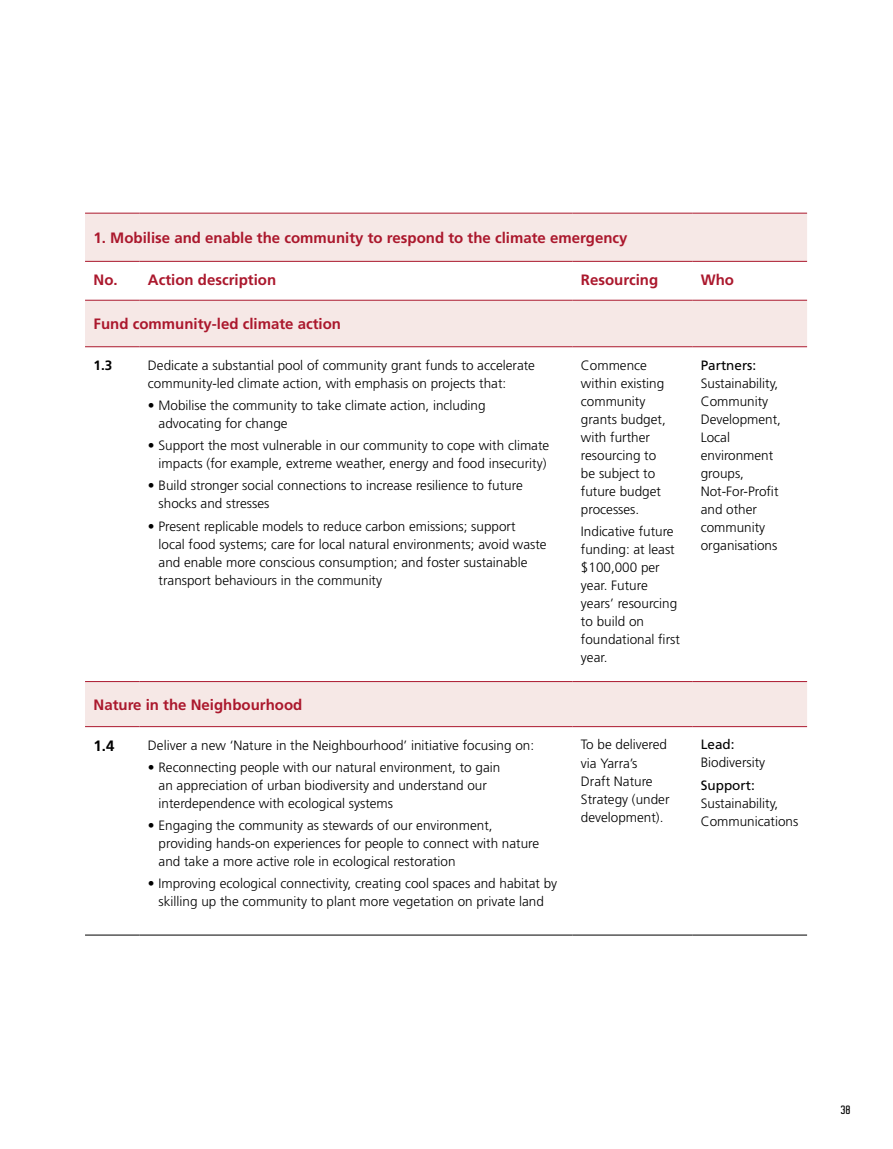
<style>
.page{position:relative;width:893px;height:1149px;background:#fff}
.page>*{position:absolute;margin:0;border:0;box-sizing:border-box;transform-origin:0 0}
.t1{font:700 15px "Frutiger LT Std";color:#ab182d}
.t2{font:700 15px "Frutiger LT Std";color:#000}
.t3{font:300 13.5px/18px "Frutiger LT Std";color:#000}
.t4{font:13.5px "Frutiger LT Std";color:#000}
.t5{font:700 13.5px "Frutiger LT Std";color:#000}
.t6{font:10.5px "Clarke";color:#000}
</style>
<div class="page">
<svg style="left:85px;top:214px;width:722px;height:512px"></svg>
<hr style="left:85px;top:934px;width:54px;height:1px;background:#000">
<hr style="left:139px;top:934px;width:433px;height:1px;background:#000">
<hr style="left:572px;top:934px;width:120px;height:1px;background:#000">
<hr style="left:692px;top:934px;width:115px;height:1px;background:#000">
<hr style="left:85px;top:300px;width:54px;height:1px;background:#ab182d">
<hr style="left:139px;top:300px;width:433px;height:1px;background:#ab182d">
<hr style="left:572px;top:300px;width:120px;height:1px;background:#ab182d">
<hr style="left:692px;top:300px;width:115px;height:1px;background:#ab182d">
<hr style="left:85px;top:346px;width:54px;height:1px;background:#ab182d">
<hr style="left:139px;top:346px;width:433px;height:1px;background:#ab182d">
<hr style="left:572px;top:346px;width:120px;height:1px;background:#ab182d">
<hr style="left:692px;top:346px;width:115px;height:1px;background:#ab182d">
<hr style="left:85px;top:681px;width:54px;height:1px;background:#ab182d">
<hr style="left:139px;top:681px;width:433px;height:1px;background:#ab182d">
<hr style="left:572px;top:681px;width:120px;height:1px;background:#ab182d">
<hr style="left:692px;top:681px;width:115px;height:1px;background:#ab182d">
<hr style="left:85px;top:726px;width:54px;height:1px;background:#ab182d">
<hr style="left:139px;top:726px;width:433px;height:1px;background:#ab182d">
<hr style="left:572px;top:726px;width:120px;height:1px;background:#ab182d">
<hr style="left:692px;top:726px;width:115px;height:1px;background:#ab182d">
<hr style="left:85px;top:213px;width:54px;height:1px;background:#ab182d">
<hr style="left:139px;top:213px;width:433px;height:1px;background:#ab182d">
<hr style="left:572px;top:213px;width:120px;height:1px;background:#ab182d">
<hr style="left:692px;top:213px;width:115px;height:1px;background:#ab182d">
<hr style="left:85px;top:261px;width:54px;height:1px;background:#ab182d">
<hr style="left:139px;top:261px;width:433px;height:1px;background:#ab182d">
<hr style="left:572px;top:261px;width:120px;height:1px;background:#ab182d">
<hr style="left:692px;top:261px;width:115px;height:1px;background:#ab182d">
<p class="t1" style="left:94px;top:229px;width:536px">1. Mobilise and enable the community to respond to the climate emergency</p>
<p class="t1" style="left:94px;top:271px;width:184px">No. Action description</p>
<p class="t1" style="left:581px;top:271px;width:79px">Resourcing</p>
<p class="t1" style="left:701px;top:271px;width:35px">Who</p>
<p class="t1" style="left:94px;top:315px;width:249px">Fund community-led climate action</p>
<p class="t5" style="left:94px;top:357px;width:20px">1.3</p>
<p class="t3" style="left:148px;top:356px;width:389px">Dedicate a substantial pool of community grant funds to accelerate community-led climate action, with emphasis on projects that:</p>
<p class="t3" style="left:159px;top:396px;width:328px;text-indent:-11px">• Mobilise the community to take climate action, including advocating for change</p>
<p class="t3" style="left:148px;top:436px;width:403px;text-align:center">• Support the most vulnerable in our community to cope with climate impacts (for example, extreme weather, energy and food insecurity)</p>
<p class="t3" style="left:159px;top:477px;width:366px;text-indent:-11px">• Build stronger social connections to increase resilience to future shocks and stresses</p>
<p class="t3" style="left:159px;top:517px;width:390px;text-indent:-11px">• Present replicable models to reduce carbon emissions; support<br>local food systems; care for local natural environments; avoid waste and enable more conscious consumption; and foster sustainable transport behaviours in the community</p>
<p class="t3" style="left:581px;top:356px;width:86px">Commence within existing community grants budget, with further resourcing to be subject to future budget processes.</p>
<p class="t3" style="left:581px;top:522px;width:101px">Indicative future funding: at least $100,000 per year. Future years’ resourcing to build on foundational first year.</p>
<p class="t4" style="left:701px;top:357px;width:57px">Partners:</p>
<p class="t3" style="left:701px;top:374px;width:82px">Sustainability,<br>Community<br>Development,<br>Local environment groups,<br>Not-For-Profit and other community organisations</p>
<p class="t1" style="left:94px;top:695px;width:210px">Nature in the Neighbourhood</p>
<p class="t2" style="left:94px;top:736px;width:22px">1.4</p>
<p class="t3" style="left:148px;top:735px;width:388px">Deliver a new ‘Nature in the Neighbourhood’ initiative focusing on:</p>
<p class="t3" style="left:159px;top:758px;width:343px;text-indent:-11px">• Reconnecting people with our natural environment, to gain an appreciation of urban biodiversity and understand our interdependence with ecological systems</p>
<p class="t3" style="left:159px;top:816px;width:382px;text-indent:-11px">• Engaging the community as stewards of our environment, providing hands-on experiences for people to connect with nature and take a more active role in ecological restoration</p>
<p class="t3" style="left:148px;top:874px;width:411px;text-align:center">• Improving ecological connectivity, creating cool spaces and habitat by skilling up the community to plant more vegetation on private land</p>
<p class="t3" style="left:581px;top:735px;width:90px">To be delivered via Yarra’s<br>Draft Nature<br>Strategy (under development).</p>
<p class="t4" style="left:701px;top:736px;width:35px">Lead:</p>
<p class="t3" style="left:701px;top:753px;width:66px">Biodiversity</p>
<p class="t4" style="left:701px;top:776px;width:55px">Support:</p>
<p class="t3" style="left:701px;top:794px;width:99px">Sustainability,<br>Communications</p>
<p class="t6" style="left:841px;top:1103px;width:11px">38</p>
</div>
